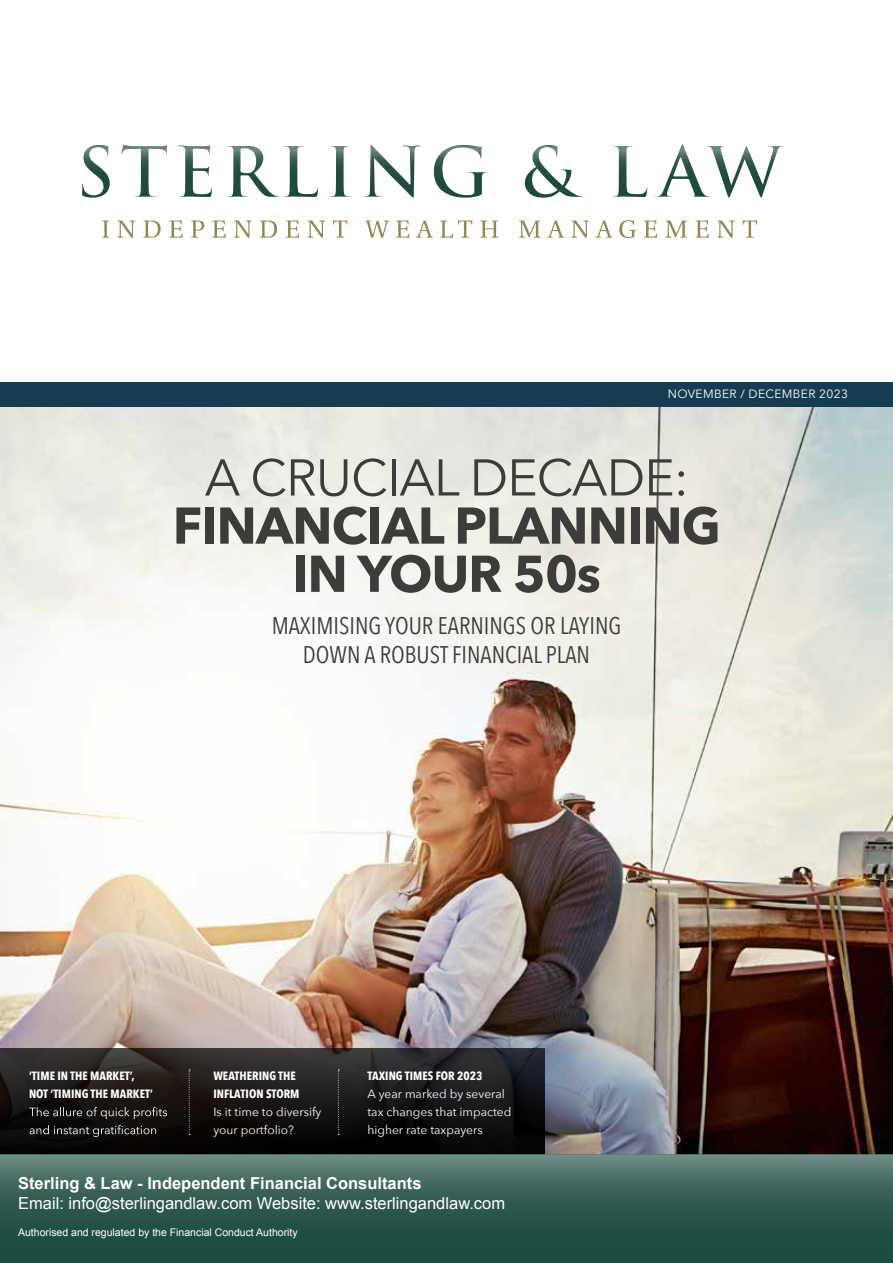
<style>
.page{position:relative;width:893px;height:1263px;background:#fff}
.page>*{position:absolute;margin:0;border:0;box-sizing:border-box;transform-origin:0 0}
.t1{font:700 51.15px/48.2px "Avenir Next";letter-spacing:-.02em;color:#3c3c3b;text-align:center}
.t2{font:51.15px "Avenir Next";letter-spacing:-.02em;color:#3c3c3b}
.t3{font:24px/28.5px "Avenir Next Condensed";color:#3c3c3b;text-align:center}
.t4{font:16.5px "Arial";color:#fff}
.t5{font:700 16.5px "Arial";color:#fff}
.t6{font:12px/18px "Avenir Next";color:#fff}
.t7{font:700 12px/18px "Avenir Next Condensed";color:#fff}
.t8{font:12px "Avenir Next";letter-spacing:.03em;color:#fff}
.t9{font:10.5px "Arial";color:#fff}
</style>
<div class="page">
<img style="left:0;top:406px;width:893px;height:748px">
<svg style="left:0;top:1048px;width:544px;height:106px;background:#1a1717"></svg>
<svg style="left:29px;top:1107px;width:138px;height:12px;background:#343130"></svg>
<svg style="left:30px;top:1125px;width:126px;height:12px;background:#333130"></svg>
<svg style="left:189px;top:1069px;width:1px;height:66px"></svg>
<svg style="left:338px;top:1069px;width:1px;height:66px"></svg>
<div style="left:0;top:382px;width:893px;height:24px;background:#163c52"></div>
<svg style="left:0;top:1155px;width:893px;height:108px;background:#345d53"></svg>
<img style="left:122px;top:144px;width:588px;height:54px">
<svg style="left:102px;top:221px;width:7px;height:17px"></svg>
<svg style="left:117px;top:221px;width:18px;height:17px"></svg>
<svg style="left:143px;top:221px;width:18px;height:17px"></svg>
<svg style="left:169px;top:221px;width:14px;height:17px"></svg>
<svg style="left:191px;top:221px;width:13px;height:17px"></svg>
<svg style="left:212px;top:221px;width:14px;height:17px"></svg>
<svg style="left:234px;top:221px;width:18px;height:17px"></svg>
<svg style="left:260px;top:221px;width:17px;height:17px"></svg>
<svg style="left:286px;top:221px;width:13px;height:17px"></svg>
<svg style="left:307px;top:221px;width:18px;height:17px"></svg>
<svg style="left:333px;top:221px;width:14px;height:17px"></svg>
<svg style="left:365px;top:221px;width:24px;height:17px"></svg>
<svg style="left:396px;top:221px;width:13px;height:17px"></svg>
<svg style="left:416px;top:221px;width:17px;height:17px"></svg>
<svg style="left:440px;top:221px;width:32px;height:17px"></svg>
<svg style="left:480px;top:221px;width:18px;height:17px"></svg>
<svg style="left:519px;top:221px;width:22px;height:17px"></svg>
<svg style="left:547px;top:221px;width:17px;height:17px"></svg>
<svg style="left:571px;top:221px;width:18px;height:17px"></svg>
<svg style="left:596px;top:221px;width:16px;height:17px"></svg>
<svg style="left:619px;top:220px;width:17px;height:18px"></svg>
<svg style="left:644px;top:221px;width:13px;height:17px"></svg>
<svg style="left:665px;top:221px;width:22px;height:17px"></svg>
<svg style="left:695px;top:221px;width:14px;height:17px"></svg>
<svg style="left:717px;top:221px;width:18px;height:17px"></svg>
<svg style="left:743px;top:221px;width:14px;height:17px"></svg>
<p class="t8" style="left:668px;top:389px;width:182px">NOVEMBER / DECEMBER 2023</p>
<h1 class="t2" style="left:205px;top:456px;width:486px">A CRUCIAL DECADE:</h1>
<h1 class="t1" style="left:173px;top:502px;width:550px">FINANCIAL PLANNING<br>IN YOUR 50s</h1>
<h2 class="t3" style="left:272px;top:612px;width:351px">MAXIMISING YOUR EARNINGS OR LAYING<br>DOWN A ROBUST FINANCIAL PLAN</h2>
<p class="t7" style="left:29px;top:1067px;width:125px">‘TIME IN THE MARKET’,<br>NOT ‘TIMING THE MARKET’</p>
<p class="t7" style="left:213px;top:1067px;width:88px">WEATHERING THE<br>INFLATION STORM</p>
<p class="t6" style="left:213px;top:1104px;width:110px">Is it time to diversify your portfolio?</p>
<p class="t7" style="left:367px;top:1067px;width:116px">TAXING TIMES FOR 2023</p>
<p class="t6" style="left:367px;top:1086px;width:145px">A year marked by several tax changes that impacted higher rate taxpayers</p>
<h3 class="t5" style="left:18px;top:1177px;width:405px">Sterling &amp; Law - Independent Financial Consultants</h3>
<h3 class="t4" style="left:18px;top:1197px;width:488px">Email: info@sterlingandlaw.com Website: www.sterlingandlaw.com</h3>
<p class="t9" style="left:18px;top:1228px;width:281px">Authorised and regulated by the Financial Conduct Authority</p>
</div>
